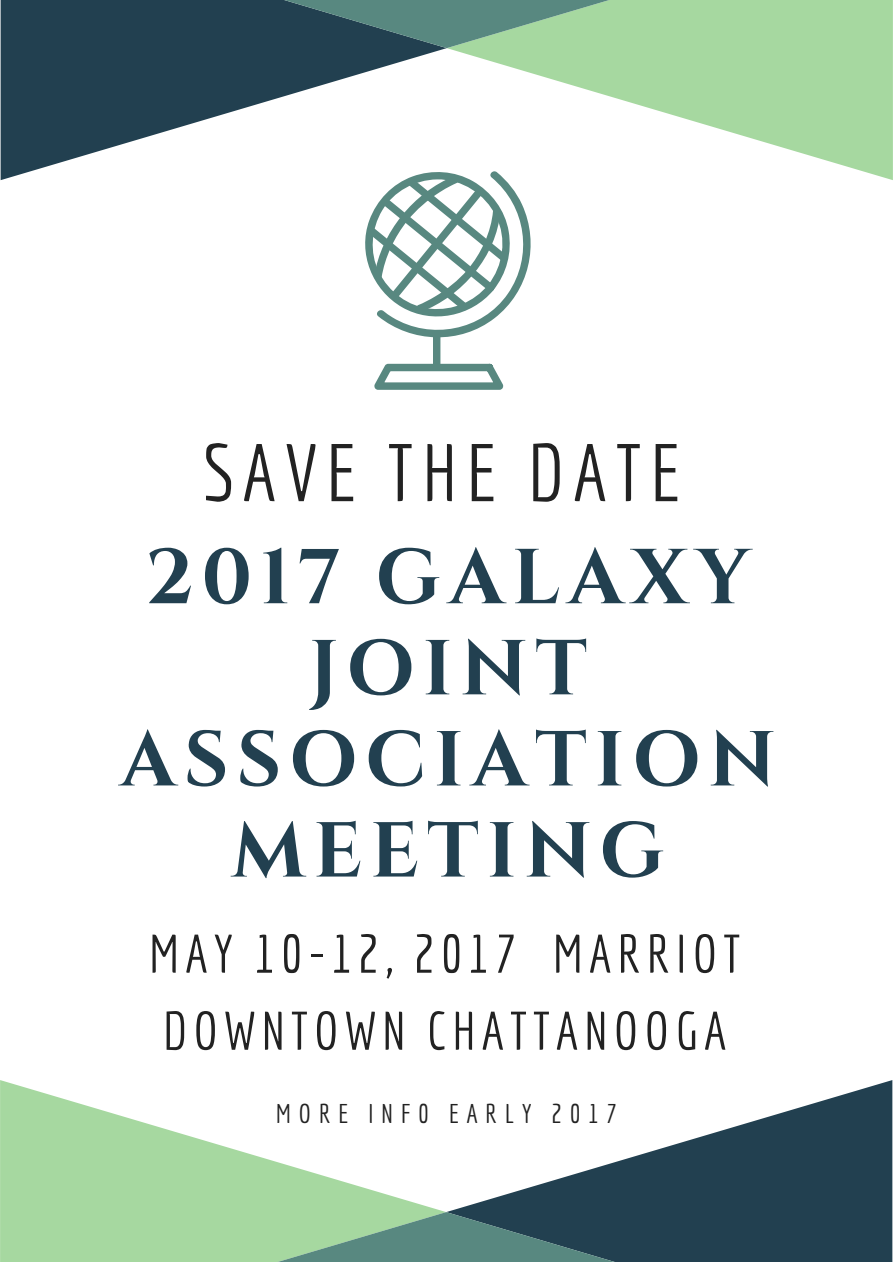
<style>
.page{position:relative;width:893px;height:1262px;background:#fff}
.page>*{position:absolute;margin:0;border:0;box-sizing:border-box;transform-origin:0 0}
.t1{font:79.43px "Economica";letter-spacing:.1em;color:#222}
.t2{font:700 77.78px/91.1px "Cinzel";letter-spacing:.1em;color:#224050;text-align:center}
.t3{font:52.95px/77px "Economica";letter-spacing:.1em;color:#222}
.t4{font:26.47px "Economica";letter-spacing:.28em;color:#222}
</style>
<div class="page">
<svg style="left:1px;top:0;width:446px;height:180px;fill:#224050"></svg>
<svg style="left:447px;top:0;width:445px;height:180px;fill:#a6d8a0"></svg>
<svg style="left:275px;top:0;width:343px;height:48px;background:#5e8a7c"></svg>
<svg style="left:447px;top:1080px;width:445px;height:182px;fill:#224050"></svg>
<svg style="left:0;top:1080px;width:446px;height:182px;fill:#a6d8a0"></svg>
<svg style="left:275px;top:1212px;width:342px;height:50px;background:#5e8a7c"></svg>
<svg style="left:365px;top:171px;width:165px;height:219px"></svg>
<h1 class="t1" style="left:203px;top:426px;width:478px">SAVE THE DATE</h1>
<h2 class="t2" style="left:120px;top:534px;width:657px">2017 GALAXY<br>JOINT<br>ASSOCIATION<br>MEETING</h2>
<p class="t3" style="left:149px;top:914px;width:593px">MAY 10-12, 2017 MARRIOT<br>DOWNTOWN CHATTANOOGA</p>
<p class="t4" style="left:276px;top:1098px;width:343px">MORE INF0 EARLY 2017</p>
</div>
